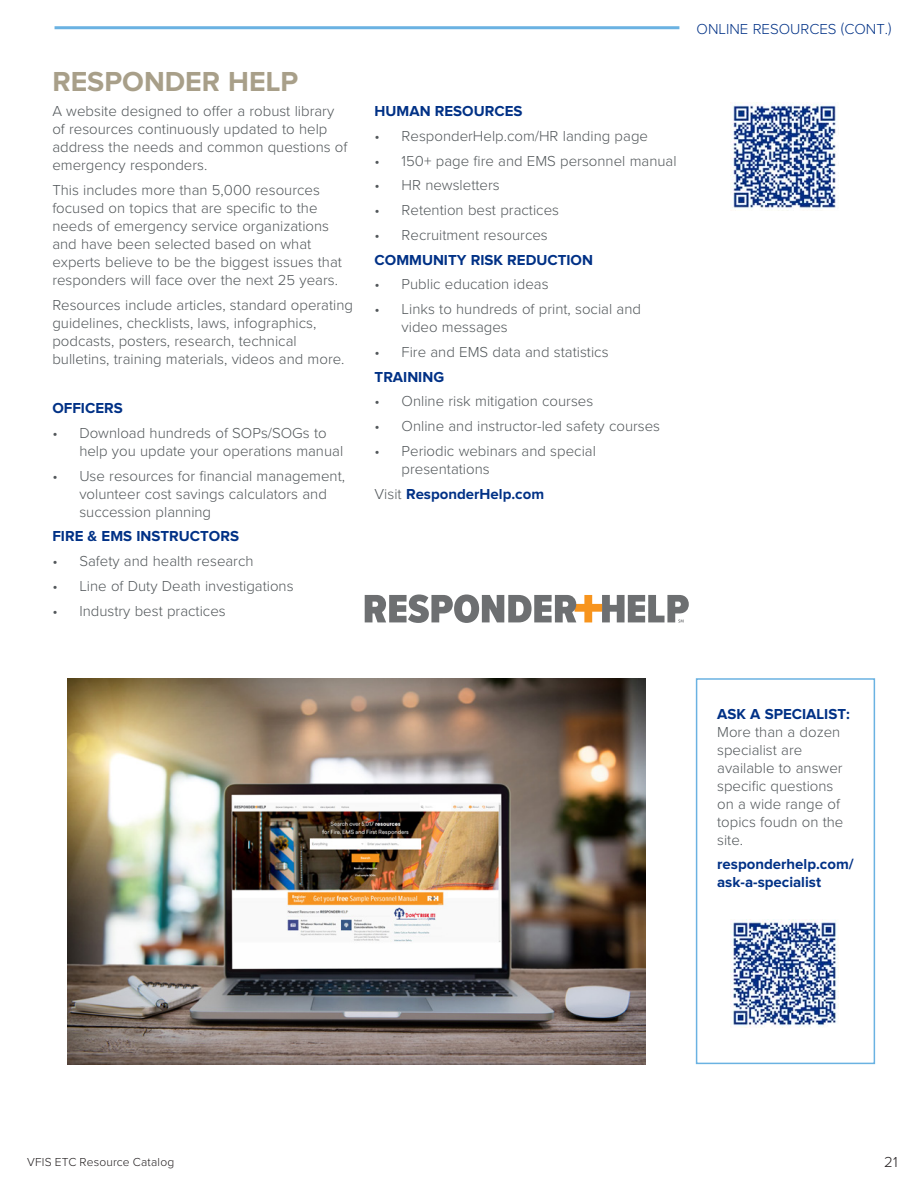
<style>
.page{position:relative;width:918px;height:1188px;background:#fff}
.page>*{position:absolute;margin:0;border:0;box-sizing:border-box;transform-origin:0 0}
.t1{font:700 28.5px "Proxima Nova";color:#a89f89}
.t2{font:300 15px/18px "Proxima Nova";color:#52575a}
.t3{font:700 15px/18px "Proxima Nova";color:#003186}
.t4{font:300 15px "Proxima Nova";color:#003186}
.t5{font:300 15px "Proxima Nova";color:#231f20}
.t6{font:300 12px "Proxima Nova";letter-spacing:.015em;color:#231f20}
.s1{font-weight:300;color:#52575a}
</style>
<div class="page">
<div style="left:696px;top:678px;width:179px;height:386px;border:2px solid #6ab2e2"></div>
<img style="left:732px;top:919px;width:107px;height:107px">
<img style="left:732px;top:102px;width:104px;height:107px">
<svg style="left:365px;top:595px;width:324px;height:28px"></svg>
<hr style="left:55px;top:26px;width:624px;height:3px;background:#6ab2e2">
<img style="left:68px;top:678px;width:577px;height:386px">
<p class="t1" style="left:52px;top:68px;width:247px">RESPONDER HELP</p>
<p class="t2" style="left:52px;top:101px;width:297px">A website designed to offer a robust library of resources continuously updated to help address the needs and common questions of emergency responders.</p>
<p class="t2" style="left:52px;top:180px;width:291px">This includes more than 5,000 resources focused on topics that are specific to the needs of emergency service organizations and have been selected based on what experts believe to be the biggest issues that responders will face over the next 25 years.</p>
<p class="t2" style="left:52px;top:295px;width:302px">Resources include articles, standard operating guidelines, checklists, laws, infographics, podcasts, posters, research, technical bulletins, training materials, videos and more.</p>
<p class="t3" style="left:52px;top:400px;width:72px">OFFICERS</p>
<p class="t2" style="left:79px;top:423px;width:265px;text-indent:-27px">• Download hundreds of SOPs/SOGs to help you update your operations manual</p>
<p class="t2" style="left:79px;top:466px;width:267px;text-indent:-27px">• Use resources for financial management, volunteer cost savings calculators and succession planning</p>
<p class="t3" style="left:52px;top:528px;width:188px">FIRE &amp; EMS INSTRUCTORS</p>
<p class="t2" style="left:52px;top:551px;width:203px">• Safety and health research</p>
<p class="t2" style="left:52px;top:576px;width:243px">• Line of Duty Death investigations</p>
<p class="t2" style="left:52px;top:601px;width:175px">• Industry best practices</p>
<p class="t4" style="left:697px;top:17px;width:196px">ONLINE RESOURCES (CONT.)</p>
<p class="t3" style="left:375px;top:103px;width:149px">HUMAN RESOURCES</p>
<p class="t2" style="left:375px;top:126px;width:275px">• ResponderHelp.com/HR landing page</p>
<p class="t2" style="left:375px;top:151px;width:303px">• 150+ page fire and EMS personnel manual</p>
<p class="t2" style="left:375px;top:175px;width:127px">• HR newsletters</p>
<p class="t2" style="left:375px;top:200px;width:186px">• Retention best practices</p>
<p class="t2" style="left:375px;top:225px;width:175px">• Recruitment resources</p>
<p class="t3" style="left:375px;top:251px;width:220px">COMMUNITY RISK REDUCTION</p>
<p class="t2" style="left:375px;top:274px;width:175px">• Public education ideas</p>
<p class="t2" style="left:402px;top:299px;width:241px;text-indent:-27px">• Links to hundreds of print, social and video messages</p>
<p class="t2" style="left:375px;top:342px;width:235px">• Fire and EMS data and statistics</p>
<p class="t3" style="left:375px;top:368px;width:71px">TRAINING</p>
<p class="t2" style="left:375px;top:391px;width:220px">• Online risk mitigation courses</p>
<p class="t2" style="left:375px;top:416px;width:287px">• Online and instructor-led safety courses</p>
<p class="t2" style="left:402px;top:441px;width:196px;text-indent:-27px">• Periodic webinars and special presentations</p>
<p class="t3" style="left:375px;top:485px;width:171px"><span class="s1">Visit</span> ResponderHelp.com</p>
<p class="t3" style="left:717px;top:705px;width:134px">ASK A SPECIALIST:</p>
<p class="t2" style="left:717px;top:722px;width:128px">More than a dozen specialist are available to answer specific questions on a wide range of topics foudn on the site.</p>
<p class="t3" style="left:717px;top:856px;width:138px">responderhelp.com/ ask-a-specialist</p>
<p class="t6" style="left:27px;top:1153px;width:149px">VFIS ETC Resource Catalog</p>
<p class="t5" style="left:884px;top:1151px;width:15px">21</p>
</div>
